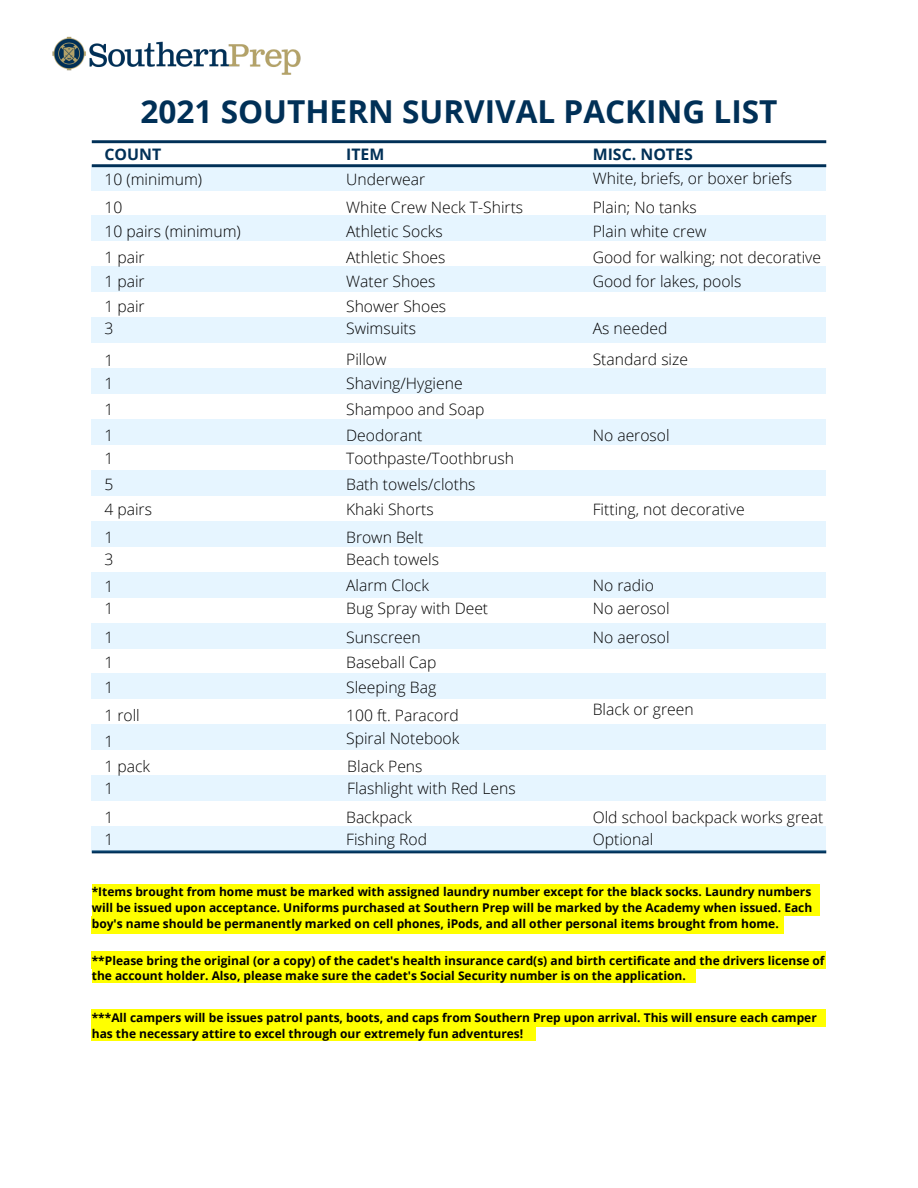
<style>
.page{position:relative;width:918px;height:1188px;background:#fff}
.page>*{position:absolute;margin:0;border:0;box-sizing:border-box;transform-origin:0 0}
.t1{font:700 31.65px "Open Sans";color:#003057}
.t2{font:700 15.9px "Open Sans";color:#003057}
.t3{font:300 15.75px "Open Sans";color:#000}
.t4{font:700 12px/15.8px "Open Sans";color:#000}
</style>
<div class="page">
<img style="left:52px;top:36px;width:249px;height:39px">
<div style="left:92px;top:165px;width:734px;height:25px;background:#e6f5ff"></div>
<svg style="left:92px;top:140px;width:734px;height:3px;background:#154165"></svg>
<svg style="left:92px;top:164px;width:734px;height:3px;background:#154165"></svg>
<svg style="left:92px;top:852px;width:734px;height:1px"></svg>
<div style="left:92px;top:216px;width:734px;height:25px;background:#e6f5ff"></div>
<div style="left:92px;top:267px;width:734px;height:25px;background:#e6f5ff"></div>
<div style="left:92px;top:725px;width:734px;height:25px;background:#e6f5ff"></div>
<div style="left:92px;top:317px;width:734px;height:26px;background:#e6f5ff"></div>
<div style="left:92px;top:368px;width:734px;height:26px;background:#e6f5ff"></div>
<div style="left:92px;top:419px;width:734px;height:26px;background:#e6f5ff"></div>
<div style="left:92px;top:470px;width:734px;height:26px;background:#e6f5ff"></div>
<div style="left:92px;top:521px;width:734px;height:25px;background:#e6f5ff"></div>
<div style="left:92px;top:572px;width:734px;height:25px;background:#e6f5ff"></div>
<div style="left:92px;top:623px;width:734px;height:25px;background:#e6f5ff"></div>
<div style="left:92px;top:674px;width:734px;height:25px;background:#e6f5ff"></div>
<div style="left:92px;top:775px;width:734px;height:26px;background:#e6f5ff"></div>
<div style="left:92px;top:826px;width:734px;height:26px;background:#e6f5ff"></div>
<div style="left:92px;top:885px;width:727px;height:17px;background:#ff0"></div>
<div style="left:92px;top:899px;width:727px;height:17px;background:#ff0"></div>
<div style="left:92px;top:916px;width:692px;height:17px;background:#ff0"></div>
<div style="left:92px;top:951px;width:734px;height:18px;background:#ff0"></div>
<div style="left:92px;top:966px;width:604px;height:17px;background:#ff0"></div>
<div style="left:92px;top:1009px;width:734px;height:17px;background:#ff0"></div>
<div style="left:92px;top:1023px;width:444px;height:17px;background:#ff0"></div>
<p class="t1" style="left:140px;top:90px;width:639px">2021 SOUTHERN SURVIVAL PACKING LIST</p>
<p class="t2" style="left:104px;top:143px;width:58px">COUNT</p>
<p class="t2" style="left:346px;top:143px;width:40px">ITEM</p>
<p class="t2" style="left:593px;top:143px;width:101px">MISC. NOTES</p>
<p class="t3" style="left:104px;top:168px;width:99px">10 (minimum)</p>
<p class="t3" style="left:346px;top:168px;width:81px">Underwear</p>
<p class="t3" style="left:593px;top:167px;width:201px">White, briefs, or boxer briefs</p>
<p class="t3" style="left:104px;top:196px;width:19px">10</p>
<p class="t3" style="left:104px;top:220px;width:138px">10 pairs (minimum)</p>
<p class="t3" style="left:104px;top:246px;width:42px">1 pair</p>
<p class="t3" style="left:104px;top:270px;width:42px">1 pair</p>
<p class="t3" style="left:104px;top:295px;width:42px">1 pair</p>
<p class="t3" style="left:104px;top:317px;width:10px">3</p>
<p class="t3" style="left:104px;top:349px;width:10px">1</p>
<p class="t3" style="left:104px;top:372px;width:10px">1</p>
<p class="t3" style="left:104px;top:398px;width:10px">1</p>
<p class="t3" style="left:104px;top:425px;width:10px">1</p>
<p class="t3" style="left:104px;top:447px;width:10px">1</p>
<p class="t3" style="left:104px;top:473px;width:10px">5</p>
<p class="t3" style="left:104px;top:498px;width:49px">4 pairs</p>
<p class="t3" style="left:104px;top:526px;width:10px">1</p>
<p class="t3" style="left:104px;top:549px;width:10px">3</p>
<p class="t3" style="left:104px;top:575px;width:10px">1</p>
<p class="t3" style="left:104px;top:597px;width:10px">1</p>
<p class="t3" style="left:104px;top:627px;width:10px">1</p>
<p class="t3" style="left:104px;top:652px;width:10px">1</p>
<p class="t3" style="left:104px;top:676px;width:10px">1</p>
<p class="t3" style="left:104px;top:705px;width:37px">1 roll</p>
<p class="t3" style="left:346px;top:196px;width:179px">White Crew Neck T-Shirts</p>
<p class="t3" style="left:346px;top:220px;width:98px">Athletic Socks</p>
<p class="t3" style="left:346px;top:246px;width:101px">Athletic Shoes</p>
<p class="t3" style="left:346px;top:270px;width:91px">Water Shoes</p>
<p class="t3" style="left:346px;top:295px;width:102px">Shower Shoes</p>
<p class="t3" style="left:346px;top:317px;width:72px">Swimsuits</p>
<p class="t3" style="left:346px;top:348px;width:42px">Pillow</p>
<p class="t3" style="left:346px;top:372px;width:118px">Shaving/Hygiene</p>
<p class="t3" style="left:346px;top:398px;width:140px">Shampoo and Soap</p>
<p class="t3" style="left:346px;top:425px;width:78px">Deodorant</p>
<p class="t3" style="left:346px;top:447px;width:169px">Toothpaste/Toothbrush</p>
<p class="t3" style="left:346px;top:473px;width:131px">Bath towels/cloths</p>
<p class="t3" style="left:346px;top:498px;width:89px">Khaki Shorts</p>
<p class="t3" style="left:346px;top:526px;width:79px">Brown Belt</p>
<p class="t3" style="left:346px;top:549px;width:94px">Beach towels</p>
<p class="t3" style="left:346px;top:574px;width:84px">Alarm Clock</p>
<p class="t3" style="left:346px;top:597px;width:144px">Bug Spray with Deet</p>
<p class="t3" style="left:346px;top:627px;width:76px">Sunscreen</p>
<p class="t3" style="left:346px;top:652px;width:92px">Baseball Cap</p>
<p class="t3" style="left:346px;top:676px;width:92px">Sleeping Bag</p>
<p class="t3" style="left:346px;top:705px;width:114px">100 ft. Paracord</p>
<p class="t3" style="left:593px;top:196px;width:106px">Plain; No tanks</p>
<p class="t3" style="left:593px;top:220px;width:115px">Plain white crew</p>
<p class="t3" style="left:593px;top:246px;width:230px">Good for walking; not decorative</p>
<p class="t3" style="left:593px;top:270px;width:150px">Good for lakes, pools</p>
<p class="t3" style="left:593px;top:317px;width:76px">As needed</p>
<p class="t3" style="left:593px;top:348px;width:97px">Standard size</p>
<p class="t3" style="left:593px;top:425px;width:78px">No aerosol</p>
<p class="t3" style="left:593px;top:498px;width:153px">Fitting, not decorative</p>
<p class="t3" style="left:593px;top:574px;width:63px">No radio</p>
<p class="t3" style="left:593px;top:597px;width:78px">No aerosol</p>
<p class="t3" style="left:593px;top:627px;width:78px">No aerosol</p>
<p class="t3" style="left:593px;top:698px;width:103px">Black or green</p>
<p class="t3" style="left:346px;top:727px;width:115px">Spiral Notebook</p>
<p class="t3" style="left:347px;top:755px;width:77px">Black Pens</p>
<p class="t3" style="left:346px;top:806px;width:67px">Backpack</p>
<p class="t3" style="left:346px;top:828px;width:82px">Fishing Rod</p>
<p class="t3" style="left:104px;top:730px;width:10px">1</p>
<p class="t3" style="left:104px;top:755px;width:47px">1 pack</p>
<p class="t3" style="left:104px;top:806px;width:10px">1</p>
<p class="t3" style="left:104px;top:828px;width:10px">1</p>
<p class="t3" style="left:593px;top:828px;width:62px">Optional</p>
<p class="t3" style="left:104px;top:778px;width:10px">1</p>
<p class="t3" style="left:347px;top:778px;width:170px">Flashlight with Red Lens</p>
<p class="t3" style="left:593px;top:806px;width:232px">Old school backpack works great</p>
<p class="t4" style="left:92px;top:884px;width:722px;text-align:justify">*Items brought from home must be marked with assigned laundry number except for the black socks. Laundry numbers will be issued upon acceptance. Uniforms purchased at Southern Prep will be marked by the Academy when issued. Each boy's name should be permanently marked on cell phones, iPods, and all other personal items brought from home.</p>
<p class="t4" style="left:92px;top:952px;width:734px">**Please bring the original (or a copy) of the cadet's health insurance card(s) and birth certificate and the drivers license of the account holder. Also, please make sure the cadet's Social Security number is on the application.</p>
<p class="t4" style="left:92px;top:1010px;width:727px">***All campers will be issues patrol pants, boots, and caps from Southern Prep upon arrival. This will ensure each camper has the necessary attire to excel through our extremely fun adventures!</p>
</div>
